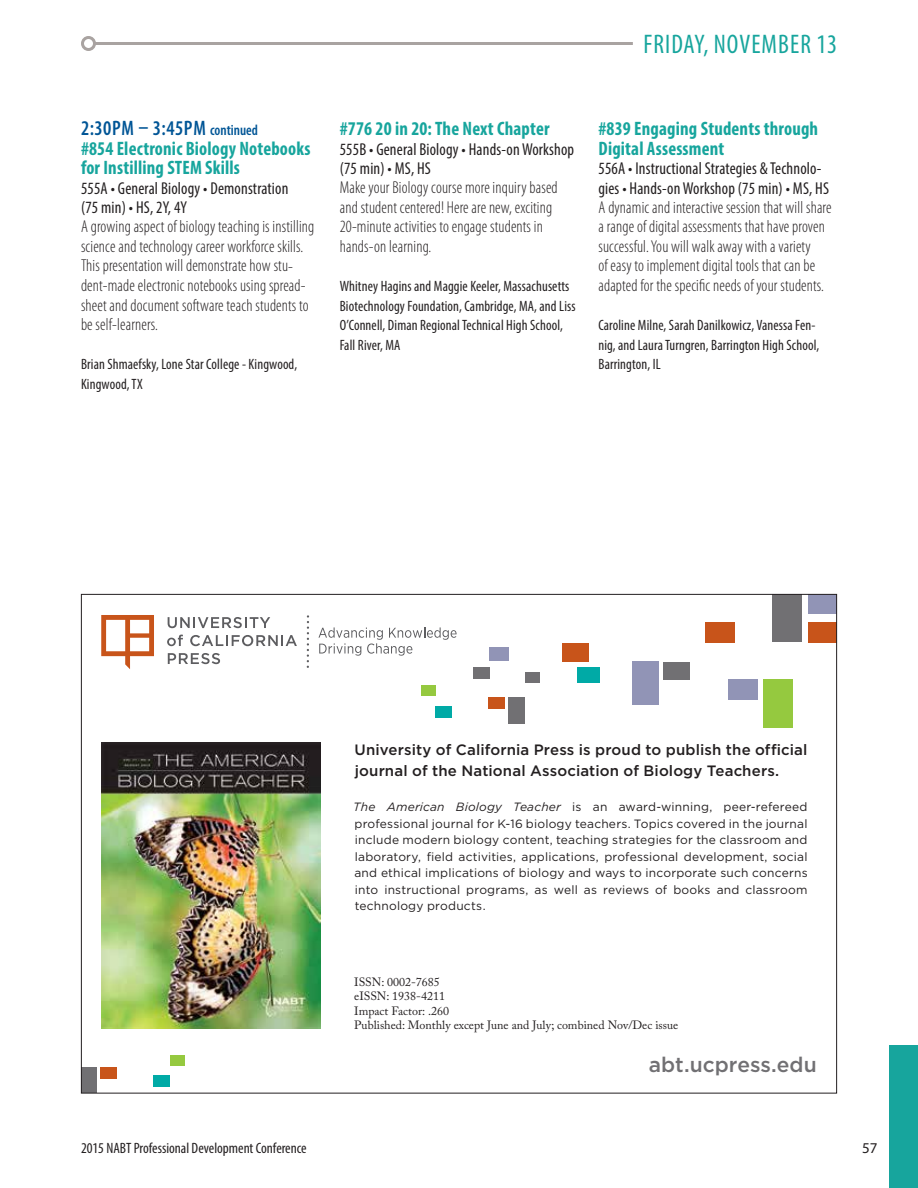
<style>
.page{position:relative;width:918px;height:1188px;background:#fff}
.page>*{position:absolute;margin:0;border:0;box-sizing:border-box;transform-origin:0 0}
.t1{font:condensed 27px "Myriad Pro";letter-spacing:.04em;color:#17a59d;scale:.96 1}
.t2{font:600 condensed 21px "Myriad Pro";letter-spacing:.03em;color:#005596;scale:.96 1}
.t3{font:500 21px "Gotham";color:#717073}
.t4{font:700 condensed 19.5px/19.5px "Myriad Pro";letter-spacing:.01em;color:#17a59d;scale:.96 1}
.t5{font:300 condensed 17.25px/19.5px "Myriad Pro";letter-spacing:.01em;color:#231f20;scale:.96 1}
.t6{font:condensed 17.25px/19.5px "Myriad Pro";letter-spacing:.01em;color:#231f20;scale:.96 1}
.t7{font:condensed 15px/19.5px "Myriad Pro";letter-spacing:.01em;color:#231f20;scale:.96 1}
.t8{font:500 15px/21px "Gotham";letter-spacing:.01em;color:#231f20}
.t9{font:condensed 15px "Myriad Pro";letter-spacing:.01em;color:#231f20}
.t10{font:15px "Myriad Pro";color:#231f20}
.t11{font:12px/16.5px "Gotham";letter-spacing:.015em;color:#231f20;text-align:justify}
.t12{font:12px/14.4px "Adobe Caslon Pro";color:#231f20}
.s1{font-size:15px}
.s2{font-style:italic}
</style>
<div class="page">
<div style="left:889px;top:1045px;width:29px;height:143px;background:#17a59d"></div>
<hr style="left:94px;top:42px;width:539px;height:3px;background:#a9a3a1">
<div style="left:81px;top:36px;width:15px;height:15px;border:3px solid #a9a3a1;border-radius:50%"></div>
<div style="left:632px;top:662px;width:27px;height:43px;background:#9194b6"></div>
<div style="left:664px;top:662px;width:26px;height:18px;background:#717073"></div>
<div style="left:773px;top:594px;width:29px;height:48px;background:#717073"></div>
<div style="left:808px;top:594px;width:29px;height:20px;background:#9194b6"></div>
<div style="left:808px;top:622px;width:29px;height:20px;background:#c8541a"></div>
<div style="left:728px;top:680px;width:30px;height:20px;background:#9194b6"></div>
<div style="left:562px;top:643px;width:26px;height:18px;background:#c8541a"></div>
<div style="left:705px;top:622px;width:30px;height:20px;background:#c8541a"></div>
<div style="left:577px;top:668px;width:22px;height:15px;background:#00aaa6"></div>
<div style="left:489px;top:648px;width:19px;height:13px;background:#9194b6"></div>
<div style="left:474px;top:668px;width:16px;height:11px;background:#717073"></div>
<div style="left:421px;top:686px;width:15px;height:10px;background:#95c93f"></div>
<div style="left:525px;top:673px;width:15px;height:10px;background:#717073"></div>
<div style="left:509px;top:698px;width:16px;height:26px;background:#717073"></div>
<div style="left:489px;top:698px;width:16px;height:11px;background:#c8541a"></div>
<div style="left:763px;top:680px;width:29px;height:48px;background:#95c93f"></div>
<div style="left:435px;top:706px;width:17px;height:12px;background:#00aaa6"></div>
<img style="left:101px;top:742px;width:219px;height:287px">
<svg style="left:319px;top:627px;width:138px;height:29px"></svg>
<svg style="left:168px;top:617px;width:102px;height:11px"></svg>
<svg style="left:167px;top:635px;width:16px;height:11px"></svg>
<svg style="left:190px;top:635px;width:107px;height:11px"></svg>
<svg style="left:168px;top:653px;width:52px;height:11px"></svg>
<svg style="left:101px;top:615px;width:53px;height:54px"></svg>
<svg style="left:307px;top:615px;width:2px;height:53px"></svg>
<div style="left:170px;top:1055px;width:15px;height:10px;background:#95c93f"></div>
<div style="left:81px;top:1067px;width:16px;height:26px;background:#717073"></div>
<div style="left:101px;top:1067px;width:16px;height:12px;background:#c8541a"></div>
<div style="left:154px;top:1076px;width:16px;height:11px;background:#00aaa6"></div>
<p class="t2" style="left:81px;top:115px;width:186px">2:30PM – 3:45PM <span class="s1">continued</span></p>
<p class="t4" style="left:81px;top:138px;width:241px">#854 Electronic Biology Notebooks for Instilling STEM Skills</p>
<p class="t6" style="left:81px;top:178px;width:218px">555A • General Biology • Demonstration (75 min) • HS, 2Y, 4Y</p>
<p class="t5" style="left:81px;top:217px;width:245px">A growing aspect of biology teaching is instilling science and technology career workforce skills.<br>This presentation will demonstrate how stu&shy;dent-made electronic notebooks using spread&shy;sheet and document software teach students to be self-learners.</p>
<p class="t7" style="left:81px;top:354px;width:227px">Brian Shmaefsky, Lone Star College - Kingwood,<br>Kingwood, TX</p>
<h1 class="t1" style="left:643px;top:28px;width:203px">FRIDAY, NOVEMBER 13</h1>
<p class="t4" style="left:340px;top:118px;width:220px">#776 20 in 20: The Next Chapter</p>
<p class="t6" style="left:340px;top:139px;width:246px">555B • General Biology • Hands-on Workshop (75 min) • MS, HS</p>
<p class="t5" style="left:340px;top:178px;width:229px">Make your Biology course more inquiry based and student centered! Here are new, exciting 20-minute activities to engage students in hands-on learning.</p>
<p class="t7" style="left:340px;top:276px;width:247px">Whitney Hagins and Maggie Keeler, Massachusetts Biotechnology Foundation, Cambridge, MA, and Liss O’Connell, Diman Regional Technical High School, Fall River, MA</p>
<p class="t4" style="left:598px;top:118px;width:230px">#839 Engaging Students through<br>Digital Assessment</p>
<p class="t6" style="left:598px;top:158px;width:242px">556A • Instructional Strategies &amp; Technolo&shy;gies • Hands-on Workshop (75 min) • MS, HS</p>
<p class="t5" style="left:598px;top:197px;width:244px">A dynamic and interactive session that will share a range of digital assessments that have proven successful. You will walk away with a variety<br>of easy to implement digital tools that can be adapted for the specific needs of your students.</p>
<p class="t7" style="left:598px;top:315px;width:231px">Caroline Milne, Sarah Danilkowicz, Vanessa Fen&shy;nig, and Laura Turngren, Barrington High School,<br>Barrington, IL</p>
<p class="t8" style="left:355px;top:739px;width:454px">University of California Press is proud to publish the official journal of the National Association of Biology Teachers.</p>
<p class="t11" style="left:353px;top:799px;width:456px"><span class="s2">The American Biology Teacher</span> is an award-winning, peer-refereed professional journal for K-16 biology teachers. Topics covered in the journal include modern biology content, teaching strategies for the classroom and laboratory, field activities, applications, professional development, social and ethical implications of biology and ways to incorporate such concerns into instructional programs, as well as reviews of books and classroom technology products.</p>
<p class="t12" style="left:354px;top:974px;width:326px">ISSN: 0002-7685<br>eISSN: 1938-4211<br>Impact Factor: .260<br>Published: Monthly except June and July; combined Nov/Dec issue</p>
<p class="t3" style="left:649px;top:1052px;width:169px">abt.ucpress.edu</p>
<p class="t9" style="left:81px;top:1139px;width:227px">2015 NABT Professional Development Conference</p>
<p class="t10" style="left:862px;top:1139px;width:17px">57</p>
</div>
